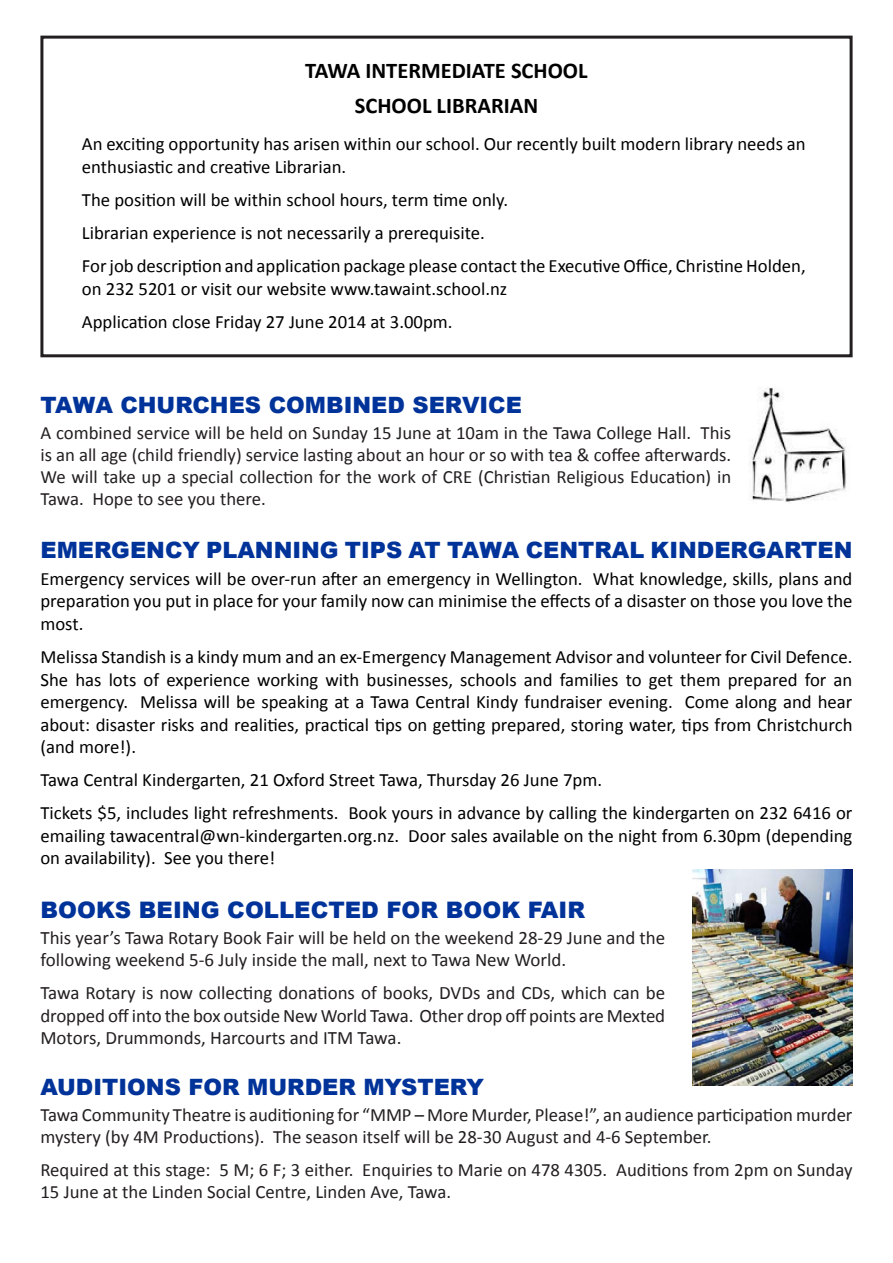
<style>
.page{position:relative;width:893px;height:1263px;background:#fff}
.page>*{position:absolute;margin:0;border:0;box-sizing:border-box;transform-origin:0 0}
.t1{font:900 22.8px "Arial";color:#039}
.t2{font:900 22.5px "Arial";color:#039}
.t3{font:700 22.5px "Calibri";color:#000}
.t4{font:18.9px/22.2px "Calibri";color:#231f20}
.t5{font:18.75px/22.5px "Calibri";color:#000;text-align:justify}
.t6{font:18.75px/22px "Calibri";color:#231f20}
</style>
<div class="page">
<div style="left:40px;top:36px;width:813px;height:321px;border:3px solid #231f20"></div>
<img style="left:692px;top:869px;width:161px;height:217px">
<img style="left:748px;top:387px;width:99px;height:115px">
<p class="t3" style="left:305px;top:57px;width:284px">TAWA INTERMEDIATE SCHOOL</p>
<p class="t3" style="left:355px;top:92px;width:185px">SCHOOL LIBRARIAN</p>
<p class="t5" style="left:82px;top:132px;width:725px">An exciting opportunity has arisen within our school. Our recently built modern library needs an enthusiastic and creative Librarian.</p>
<p class="t5" style="left:82px;top:188px;width:428px">The position will be within school hours, term time only.</p>
<p class="t5" style="left:82px;top:221px;width:405px">Librarian experience is not necessarily a prerequisite.</p>
<p class="t5" style="left:82px;top:254px;width:725px">For job description and application package please contact the Executive Office, Christine Holden, on 232 5201 or visit our website www.tawaint.school.nz</p>
<p class="t5" style="left:82px;top:309px;width:372px">Application close Friday 27 June 2014 at 3.00pm.</p>
<p class="t2" style="left:40px;top:388px;width:483px">TAWA CHURCHES COMBINED SERVICE</p>
<p class="t6" style="left:40px;top:421px;width:692px;text-align:justify">A combined service will be held on Sunday 15 June at 10am in the Tawa College Hall. This is an all age (child friendly) service lasting about an hour or so with tea &amp; coffee afterwards.<br>We will take up a special collection for the work of CRE (Christian Religious Education) in Tawa. Hope to see you there.</p>
<p class="t2" style="left:40px;top:534px;width:814px">EMERGENCY PLANNING TIPS AT TAWA CENTRAL KINDERGARTEN</p>
<p class="t5" style="left:40px;top:567px;width:814px">Emergency services will be over-run after an emergency in Wellington. What knowledge, skills, plans and preparation you put in place for your family now can minimise the effects of a disaster on those you love the most.</p>
<p class="t5" style="left:40px;top:645px;width:814px">Melissa Standish is a kindy mum and an ex-Emergency Management Advisor and volunteer for Civil Defence.<br>She has lots of experience working with businesses, schools and families to get them prepared for an emergency. Melissa will be speaking at a Tawa Central Kindy fundraiser evening. Come along and hear about: disaster risks and realities, practical tips on getting prepared, storing water, tips from Christchurch (and more!).</p>
<p class="t5" style="left:40px;top:768px;width:563px">Tawa Central Kindergarten, 21 Oxford Street Tawa, Thursday 26 June 7pm.</p>
<p class="t5" style="left:40px;top:801px;width:813px">Tickets $5, includes light refreshments. Book yours in advance by calling the kindergarten on 232 6416 or emailing tawacentral@wn-kindergarten.org.nz. Door sales available on the night from 6.30pm (depending on availability). See you there!</p>
<p class="t1" style="left:40px;top:893px;width:546px">BOOKS BEING COLLECTED FOR BOOK FAIR</p>
<p class="t4" style="left:40px;top:926px;width:626px">This year’s Tawa Rotary Book Fair will be held on the weekend 28-29 June and the following weekend 5-6 July inside the mall, next to Tawa New World.</p>
<p class="t4" style="left:40px;top:981px;width:626px;text-align:justify">Tawa Rotary is now collecting donations of books, DVDs and CDs, which can be dropped off into the box outside New World Tawa. Other drop off points are Mexted Motors, Drummonds, Harcourts and ITM Tawa.</p>
<p class="t2" style="left:40px;top:1070px;width:445px">AUDITIONS FOR MURDER MYSTERY</p>
<p class="t6" style="left:40px;top:1103px;width:813px">Tawa Community Theatre is auditioning for “MMP – More Murder, Please!”, an audience participation murder mystery (by 4M Productions). The season itself will be 28-30 August and 4-6 September.</p>
<p class="t6" style="left:40px;top:1158px;width:814px">Required at this stage: 5 M; 6 F; 3 either. Enquiries to Marie on 478 4305. Auditions from 2pm on Sunday<br>15 June at the Linden Social Centre, Linden Ave, Tawa.</p>
</div>
